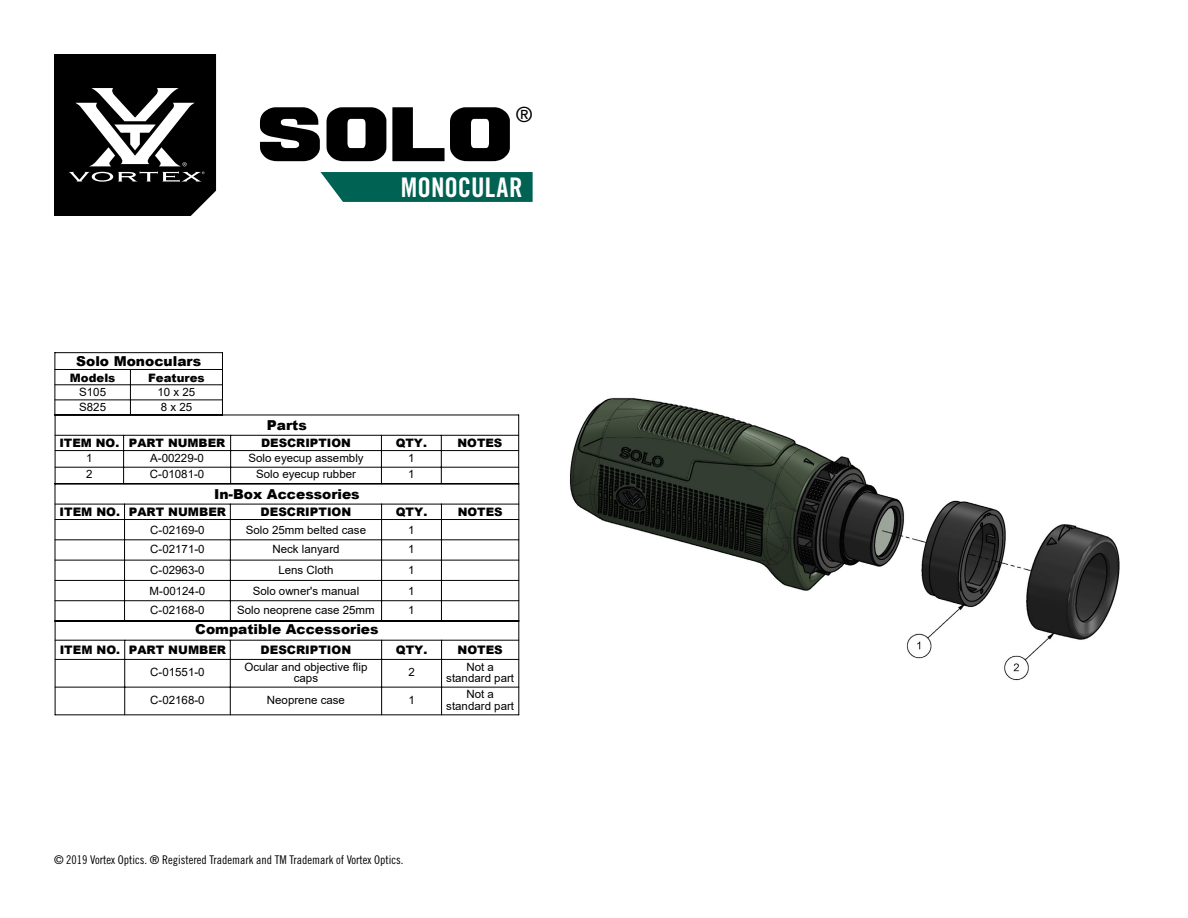
<style>
.page{position:relative;width:1188px;height:918px;background:#fff}
.page>*{position:absolute;margin:0;border:0;box-sizing:border-box;transform-origin:0 0}
.t1{font:60px "Ash";color:#000}
.t2{font:27px "Trade Gothic LT Std Bd Cn 20";color:#fff}
.t3{font:21px "Trade Gothic LT Std Cn 18";color:#000}
.t4{font:900 13.65px "Arial";color:#000}
.t5{font:12px "Trade Gothic LT Std Cn 18";color:#000}
.t6{font:900 11.7px "Arial";color:#000}
.t7{font:900 11.55px "Arial";color:#000}
.t8{font:11.4px/11.1px "Arial";color:#000;text-align:center}
</style>
<div class="page">
<svg style="left:321px;top:172px;width:212px;height:30px;background:#0e6a5b"></svg>
<svg style="left:54px;top:54px;width:162px;height:162px;background:#2a2a2a"></svg>
<svg style="left:123px;top:436px;width:1px;height:14px"></svg>
<svg style="left:230px;top:436px;width:1px;height:14px"></svg>
<svg style="left:381px;top:436px;width:1px;height:14px"></svg>
<svg style="left:441px;top:436px;width:1px;height:14px"></svg>
<hr style="left:55px;top:435px;width:464px;height:1px;background:#000">
<hr style="left:123px;top:451px;width:1px;height:33px;background:#000">
<hr style="left:230px;top:451px;width:1px;height:33px;background:#000">
<hr style="left:381px;top:451px;width:1px;height:33px;background:#000">
<hr style="left:441px;top:451px;width:1px;height:33px;background:#000">
<hr style="left:55px;top:467px;width:464px;height:1px;background:#000">
<hr style="left:55px;top:450px;width:464px;height:1px;background:#000">
<svg style="left:124px;top:505px;width:1px;height:14px"></svg>
<svg style="left:230px;top:505px;width:1px;height:14px"></svg>
<svg style="left:381px;top:505px;width:1px;height:14px"></svg>
<svg style="left:441px;top:505px;width:1px;height:14px"></svg>
<hr style="left:55px;top:504px;width:464px;height:1px;background:#000">
<hr style="left:124px;top:520px;width:1px;height:101px;background:#000">
<hr style="left:230px;top:520px;width:1px;height:101px;background:#000">
<hr style="left:381px;top:520px;width:1px;height:101px;background:#000">
<hr style="left:441px;top:520px;width:1px;height:101px;background:#000">
<hr style="left:55px;top:540px;width:464px;height:1px;background:#000">
<hr style="left:55px;top:560px;width:464px;height:1px;background:#000">
<hr style="left:55px;top:580px;width:464px;height:1px;background:#000">
<hr style="left:55px;top:600px;width:464px;height:1px;background:#000">
<hr style="left:55px;top:519px;width:464px;height:1px;background:#000">
<hr style="left:130px;top:369px;width:1px;height:46px;background:#000">
<hr style="left:55px;top:369px;width:167px;height:1px;background:#000">
<hr style="left:55px;top:385px;width:167px;height:1px;background:#000">
<hr style="left:55px;top:400px;width:167px;height:1px;background:#000">
<hr style="left:124px;top:640px;width:1px;height:75px;background:#000">
<hr style="left:230px;top:640px;width:1px;height:75px;background:#000">
<hr style="left:381px;top:640px;width:1px;height:75px;background:#000">
<hr style="left:441px;top:640px;width:1px;height:75px;background:#000">
<hr style="left:55px;top:640px;width:464px;height:1px;background:#000">
<hr style="left:55px;top:659px;width:464px;height:1px;background:#000">
<hr style="left:55px;top:687px;width:464px;height:1px;background:#000">
<hr style="left:55px;top:415px;width:1px;height:69px;background:#000">
<hr style="left:518px;top:415px;width:1px;height:69px;background:#000">
<hr style="left:55px;top:415px;width:464px;height:1px;background:#000">
<hr style="left:55px;top:484px;width:1px;height:137px;background:#000">
<hr style="left:518px;top:484px;width:1px;height:137px;background:#000">
<hr style="left:55px;top:483px;width:464px;height:1px;background:#000">
<hr style="left:54px;top:353px;width:1px;height:62px;background:#000">
<hr style="left:222px;top:353px;width:1px;height:62px;background:#000">
<hr style="left:55px;top:352px;width:167px;height:1px;background:#000">
<hr style="left:55px;top:621px;width:1px;height:94px;background:#000">
<hr style="left:55px;top:714px;width:464px;height:1px;background:#000">
<hr style="left:518px;top:621px;width:1px;height:94px;background:#000">
<hr style="left:55px;top:621px;width:464px;height:1px;background:#000">
<img style="left:570px;top:398px;width:550px;height:283px">
<h1 class="t1" style="left:260px;top:100px;width:257px">SOLO</h1>
<h3 class="t3" style="left:516px;top:102px;width:18px">®</h3>
<h2 class="t2" style="left:401px;top:171px;width:123px">MONOCULAR</h2>
<p class="t4" style="left:76px;top:351px;width:126px">Solo Monoculars</p>
<p class="t7" style="left:70px;top:369px;width:47px">Models</p>
<p class="t7" style="left:148px;top:369px;width:58px">Features</p>
<p class="t8" style="left:79px;top:387px;width:28px">S105</p>
<p class="t8" style="left:158px;top:387px;width:39px">10 x 25</p>
<p class="t8" style="left:79px;top:402px;width:28px">S825</p>
<p class="t8" style="left:161px;top:402px;width:33px">8 x 25</p>
<p class="t4" style="left:267px;top:415px;width:41px">Parts</p>
<p class="t7" style="left:59px;top:435px;width:167px">ITEM NO. PART NUMBER</p>
<p class="t7" style="left:261px;top:435px;width:91px">DESCRIPTION</p>
<p class="t7" style="left:396px;top:435px;width:33px">QTY.</p>
<p class="t7" style="left:458px;top:435px;width:46px">NOTES</p>
<p class="t8" style="left:86px;top:452px;width:8px">1</p>
<p class="t8" style="left:150px;top:452px;width:55px">A-00229-0</p>
<p class="t8" style="left:248px;top:452px;width:117px">Solo eyecup assembly</p>
<p class="t8" style="left:408px;top:452px;width:8px">1</p>
<p class="t8" style="left:86px;top:469px;width:8px">2</p>
<p class="t8" style="left:150px;top:469px;width:56px">C-01081-0</p>
<p class="t8" style="left:256px;top:469px;width:101px">Solo eyecup rubber</p>
<p class="t8" style="left:408px;top:469px;width:8px">1</p>
<p class="t4" style="left:214px;top:484px;width:147px">In-Box Accessories</p>
<p class="t6" style="left:60px;top:503px;width:168px">ITEM NO. PART NUMBER</p>
<p class="t6" style="left:261px;top:503px;width:92px">DESCRIPTION</p>
<p class="t6" style="left:396px;top:503px;width:33px">QTY.</p>
<p class="t7" style="left:458px;top:504px;width:46px">NOTES</p>
<p class="t8" style="left:150px;top:524px;width:56px">C-02169-0</p>
<p class="t8" style="left:246px;top:524px;width:122px">Solo 25mm belted case</p>
<p class="t8" style="left:408px;top:524px;width:8px">1</p>
<p class="t8" style="left:150px;top:543px;width:56px">C-02171-0</p>
<p class="t8" style="left:272px;top:543px;width:69px">Neck lanyard</p>
<p class="t8" style="left:408px;top:543px;width:8px">1</p>
<p class="t8" style="left:150px;top:565px;width:56px">C-02963-0</p>
<p class="t8" style="left:278px;top:565px;width:57px">Lens Cloth</p>
<p class="t8" style="left:408px;top:565px;width:8px">1</p>
<p class="t8" style="left:150px;top:585px;width:57px">M-00124-0</p>
<p class="t8" style="left:253px;top:585px;width:108px">Solo owner's manual</p>
<p class="t8" style="left:408px;top:585px;width:8px">1</p>
<p class="t8" style="left:150px;top:604px;width:56px">C-02168-0</p>
<p class="t8" style="left:237px;top:604px;width:139px">Solo neoprene case 25mm</p>
<p class="t8" style="left:408px;top:604px;width:8px">1</p>
<p class="t4" style="left:195px;top:620px;width:185px">Compatible Accessories</p>
<p class="t6" style="left:60px;top:641px;width:168px">ITEM NO. PART NUMBER</p>
<p class="t6" style="left:261px;top:641px;width:92px">DESCRIPTION</p>
<p class="t6" style="left:396px;top:641px;width:33px">QTY.</p>
<p class="t6" style="left:458px;top:641px;width:47px">NOTES</p>
<p class="t8" style="left:150px;top:667px;width:56px">C-01551-0</p>
<p class="t8" style="left:244px;top:661px;width:124px">Ocular and objective flip caps</p>
<p class="t8" style="left:408px;top:667px;width:8px">2</p>
<p class="t8" style="left:446px;top:661px;width:69px">Not a standard part</p>
<p class="t8" style="left:150px;top:694px;width:56px">C-02168-0</p>
<p class="t8" style="left:267px;top:694px;width:80px">Neoprene case</p>
<p class="t8" style="left:408px;top:694px;width:8px">1</p>
<p class="t8" style="left:446px;top:689px;width:69px">Not a standard part</p>
<p class="t5" style="left:54px;top:852px;width:351px">© 2019 Vortex Optics. ® Registered Trademark and TM Trademark of Vortex Optics.</p>
</div>
